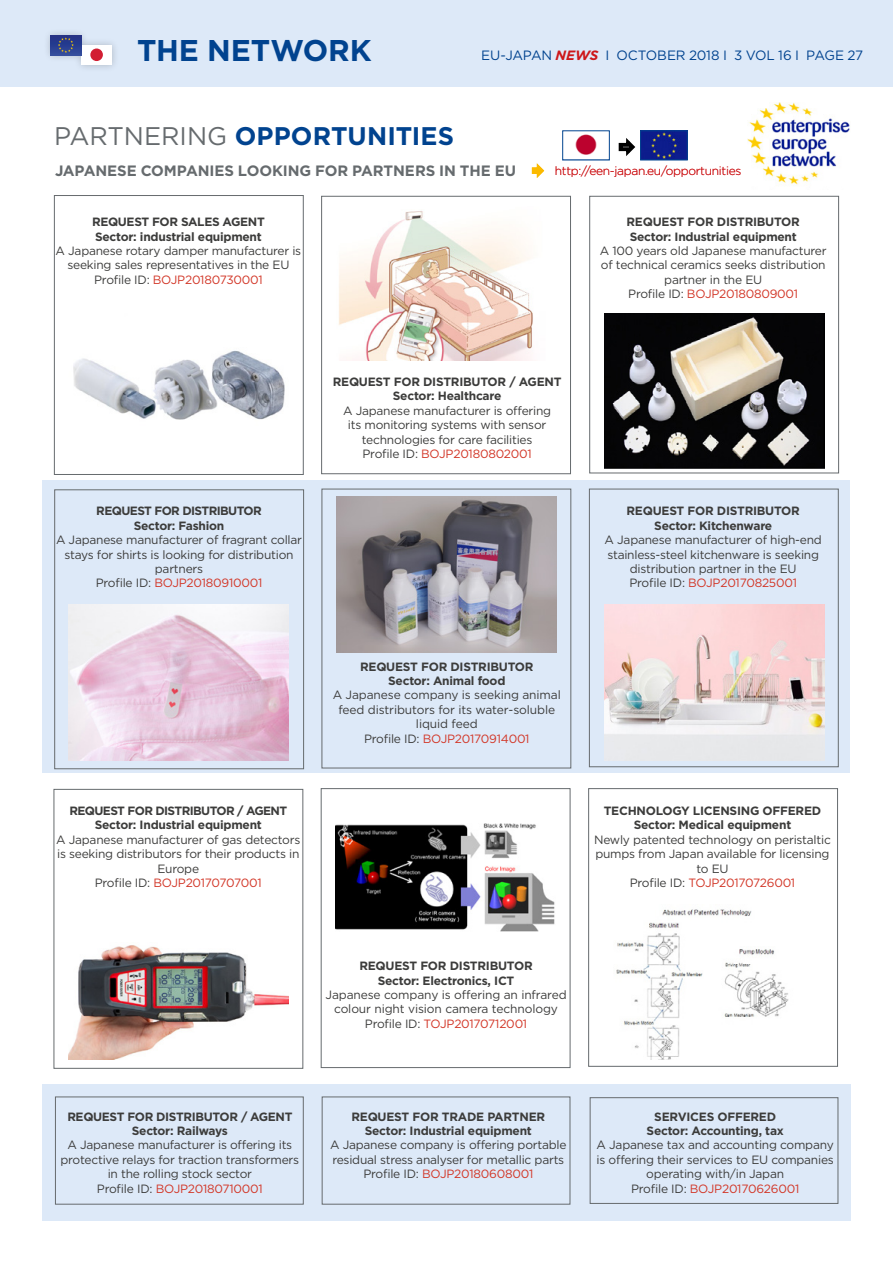
<style>
.page{position:relative;width:893px;height:1263px;background:#fff}
.page>*{position:absolute;margin:0;border:0;box-sizing:border-box;transform-origin:0 0}
.t1{font:700 30px "Gotham";letter-spacing:-.005em;color:#01438f}
.t2{font:700 25.5px "Gotham";letter-spacing:.005em;color:#01438f}
.t3{font:700 15px "Gotham";letter-spacing:-.005em;color:#666b6e}
.t4{font:13.5px "Gotham";letter-spacing:-.015em;color:#01438f}
.t5{font:12px/14.4px "Gotham";letter-spacing:-.02em;color:#3c3c3b;text-align:center}
.t6{font:700 12px/14.4px "Gotham";letter-spacing:-.02em;color:#3c3c3b;text-align:center}
.t7{font:700 12px/14.4px "Gotham";letter-spacing:-.04em;color:#3c3c3b;text-align:center}
.t8{font:700 12px/14.4px "Gotham";letter-spacing:-.05em;color:#3c3c3b;text-align:center}
.t9{font:300 12px "Gotham";letter-spacing:-.025em;color:#cd171a}
.s1{font-size:24px}
.s2{font-weight:700;font-style:italic;color:#cd171a}
.s3{font-weight:400;color:#666b6e}
.s4{color:#d23627}
</style>
<div class="page">
<div style="left:0;top:0;width:893px;height:86px;background:#dde9f8"></div>
<img style="left:747px;top:102px;width:103px;height:83px">
<div style="left:43px;top:27px;width:77px;height:45px;background:#000;opacity:.21"></div>
<div style="left:81px;top:45px;width:31px;height:20px;background:#fff"></div>
<div style="left:90px;top:49px;width:13px;height:12px;background:#d21e33;border-radius:50%"></div>
<div style="left:51px;top:35px;width:30px;height:20px;background:linear-gradient(to bottom,#212f85,#2f4a9a)"></div>
<svg style="left:58px;top:37px;width:16px;height:16px"></svg>
<div style="left:42px;top:1084px;width:808px;height:136px;background:#dde9f8"></div>
<div style="left:43px;top:480px;width:807px;height:292px;background:#dde9f8"></div>
<div style="left:54px;top:489px;width:250px;height:280px;border:1px solid #666b6e"></div>
<div style="left:589px;top:489px;width:250px;height:278px;border:1px solid #666b6e"></div>
<div style="left:54px;top:195px;width:250px;height:280px;border:1px solid #666b6e"></div>
<div style="left:321px;top:196px;width:250px;height:278px;border:1px solid #666b6e"></div>
<div style="left:589px;top:196px;width:250px;height:277px;border:1px solid #666b6e"></div>
<img style="left:69px;top:605px;width:220px;height:155px">
<img style="left:337px;top:497px;width:219px;height:155px">
<img style="left:604px;top:605px;width:220px;height:155px">
<img style="left:604px;top:313px;width:220px;height:156px">
<img style="left:339px;top:211px;width:194px;height:150px">
<img style="left:73px;top:350px;width:212px;height:70px">
<div style="left:55px;top:1096px;width:249px;height:108px;border:1px solid #666b6e"></div>
<img style="left:575px;top:134px;width:22px;height:21px">
<img style="left:642px;top:132px;width:44px;height:26px">
<div style="left:54px;top:789px;width:249px;height:280px;border:1px solid #666b6e"></div>
<div style="left:588px;top:788px;width:250px;height:279px;border:1px solid #666b6e"></div>
<div style="left:321px;top:788px;width:249px;height:280px;border:1px solid #666b6e"></div>
<img style="left:68px;top:945px;width:220px;height:115px">
<img style="left:336px;top:823px;width:219px;height:109px">
<img style="left:616px;top:909px;width:173px;height:151px">
<div style="left:590px;top:1097px;width:248px;height:107px;border:1px solid #666b6e"></div>
<div style="left:562px;top:130px;width:48px;height:30px;border:1px solid #01438f"></div>
<div style="left:640px;top:130px;width:48px;height:30px;border:1px solid #01438f"></div>
<svg style="left:618px;top:138px;width:18px;height:18px"></svg>
<svg style="left:531px;top:163px;width:14px;height:15px"></svg>
<h1 class="t1" style="left:137px;top:30px;width:236px">THE NETWORK</h1>
<p class="t4" style="left:478px;top:46px;width:72px">EU-JAPAN</p>
<h1 class="t1" style="left:137px;top:30px;width:258px">CENTRE’<span class="s1">S</span> NEWS</h1>
<p class="t4" style="left:556px;top:46px;width:234px"><span class="s2">NEWS</span> I OCTOBER 2018 I 3 VOL 16</p>
<p class="t4" style="left:605px;top:46px;width:259px">I OCTOBER 2018 I 3 VOL 16 I PAGE 27</p>
<p class="t4" style="left:481px;top:46px;width:115px">EU-JAPAN<span class="s2">NEWS</span></p>
<h2 class="t2" style="left:54px;top:119px;width:402px"><span class="s3">PARTNERING</span> OPPORTUNITIES</h2>
<p class="t3" style="left:55px;top:161px;width:462px">JAPANESE COMPANIES LOOKING FOR PARTNERS IN THE EU</p>
<p class="t6" style="left:92px;top:215px;width:174px;text-align:left">REQUEST FOR SALES AGENT<br>Sector: industrial equipment</p>
<p class="t5" style="left:56px;top:243px;width:247px">A Japanese rotary damper manufacturer is seeking sales representatives in the EU<br>Profile ID: <span class="s4">BOJP20180730001</span></p>
<p class="t9" style="left:555px;top:163px;width:188px">http://een-japan.eu/opportunities</p>
<p class="t6" style="left:626px;top:215px;width:175px;text-align:left">REQUEST FOR DISTRIBUTOR<br>Sector: Industrial equipment</p>
<p class="t5" style="left:600px;top:243px;width:228px">A 100 years old Japanese manufacturer of technical ceramics seeks distribution partner in the EU<br>Profile ID: <span class="s4">BOJP20180809001</span></p>
<p class="t8" style="left:96px;top:504px;width:167px">REQUEST FOR DISTRIBUTOR<br>Sector: Fashion</p>
<p class="t5" style="left:56px;top:532px;width:248px">A Japanese manufacturer of fragrant collar stays for shirts is looking for distribution partners<br>Profile ID: <span class="s4">BOJP20180910001</span></p>
<p class="t7" style="left:69px;top:803px;width:219px">REQUEST FOR DISTRIBUTOR / AGENT<br>Sector: Industrial equipment</p>
<p class="t5" style="left:56px;top:832px;width:246px">A Japanese manufacturer of gas detectors is seeking distributors for their products in<br>Europe<br>Profile ID: <span class="s4">BOJP20170707001</span></p>
<p class="t6" style="left:333px;top:374px;width:230px">REQUEST FOR DISTRIBUTOR / AGENT<br>Sector: Healthcare</p>
<p class="t5" style="left:343px;top:403px;width:210px">A Japanese manufacturer is offering its monitoring systems with sensor technologies for care facilities Profile ID: <span class="s4">BOJP20180802001</span></p>
<p class="t6" style="left:360px;top:659px;width:175px">REQUEST FOR DISTRIBUTOR<br>Sector: Animal food</p>
<p class="t5" style="left:333px;top:688px;width:230px">A Japanese company is seeking animal feed distributors for its water-soluble liquid feed<br>Profile ID: <span class="s4">BOJP20170914001</span></p>
<p class="t6" style="left:626px;top:504px;width:175px">REQUEST FOR DISTRIBUTOR<br>Sector: Kitchenware</p>
<p class="t5" style="left:605px;top:532px;width:219px">A Japanese manufacturer of high-end stainless-steel kitchenware is seeking distribution partner in the EU<br>Profile ID: <span class="s4">BOJP20170825001</span></p>
<p class="t6" style="left:604px;top:803px;width:219px">TECHNOLOGY LICENSING OFFERED<br>Sector: Medical equipment</p>
<p class="t5" style="left:594px;top:832px;width:238px">Newly patented technology on peristaltic pumps from Japan available for licensing to EU<br>Profile ID: <span class="s4">TOJP20170726001</span></p>
<p class="t6" style="left:359px;top:959px;width:175px">REQUEST FOR DISTRIBUTOR<br>Sector: Electronics, ICT</p>
<p class="t5" style="left:325px;top:987px;width:243px">Japanese company is offering an infrared colour night vision camera technology<br>Profile ID: <span class="s4">TOJP20170712001</span></p>
<p class="t6" style="left:67px;top:1109px;width:227px">REQUEST FOR DISTRIBUTOR / AGENT<br>Sector: Railways</p>
<p class="t5" style="left:61px;top:1138px;width:240px">A Japanese manufacturer is offering its protective relays for traction transformers in the rolling stock sector<br>Profile ID: <span class="s4">BOJP20180710001</span></p>
<p class="t6" style="left:351px;top:1109px;width:195px">REQUEST FOR TRADE PARTNER<br>Sector: Industrial equipment</p>
<p class="t5" style="left:330px;top:1138px;width:238px">A Japanese company is offering portable residual stress analyser for metallic parts<br>Profile ID: <span class="s4">BOJP20180608001</span></p>
<p class="t6" style="left:647px;top:1109px;width:139px">SERVICES OFFERED<br>Sector: Accounting, tax</p>
<p class="t5" style="left:597px;top:1138px;width:239px">A Japanese tax and accounting company is offering their services to EU companies operating with/in Japan<br>Profile ID: <span class="s4">BOJP20170626001</span></p>
</div>
